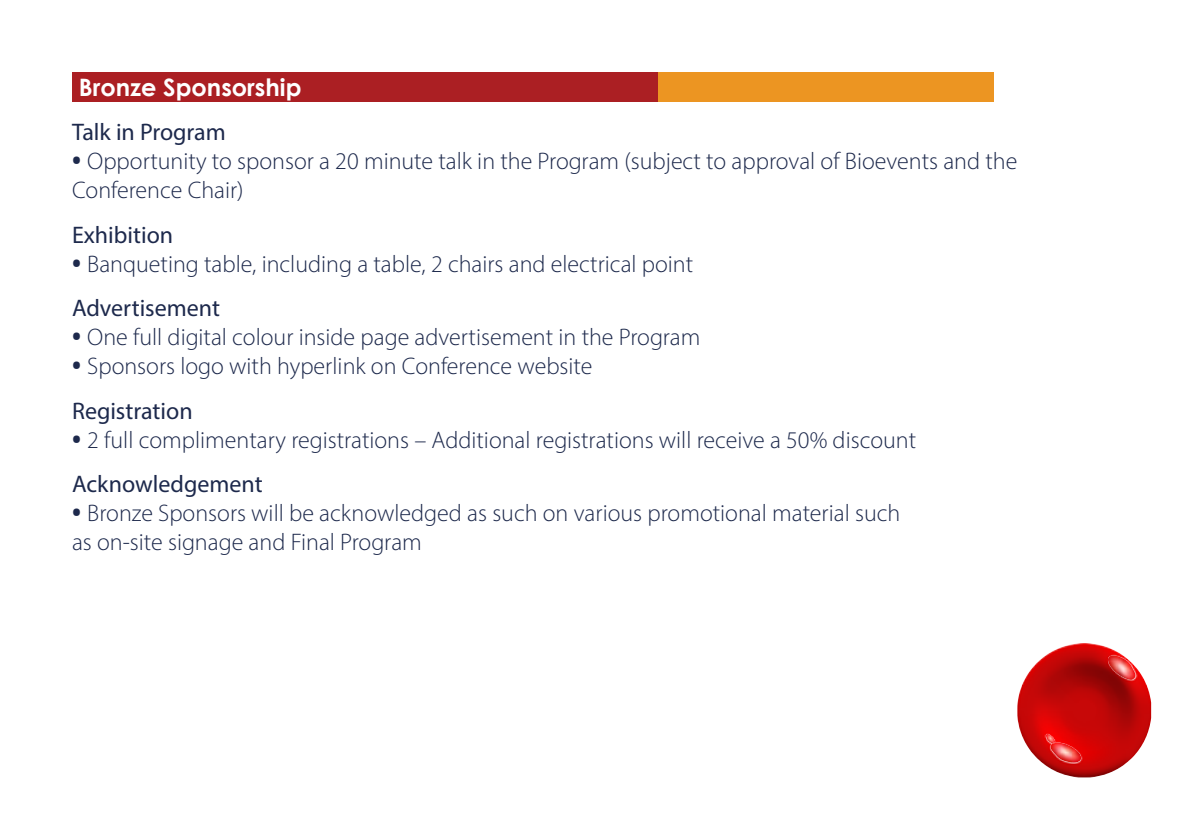
<style>
.page{position:relative;width:1191px;height:829px;background:#fff}
.page>*{position:absolute;margin:0;border:0;box-sizing:border-box;transform-origin:0 0}
.t1{font:300 24px/44.8px "Myriad Pro";color:#1d294c}
.t2{font:24px "Myriad Pro";color:#1d294c}
.t3{font:700 24px "Century Gothic";color:#fff}
.s1{font-family:"Open Sans Hebrew";font-weight:700}
.s2{font-weight:400}
</style>
<div class="page">
<div style="left:658px;top:72px;width:335px;height:30px;background:#ec9522"></div>
<div style="left:72px;top:72px;width:585px;height:30px;background:#ab1f23"></div>
<img style="left:1017px;top:643px;width:134px;height:134px">
<img style="left:1050px;top:742px;width:31px;height:20px">
<img style="left:1107px;top:655px;width:29px;height:25px">
<svg style="left:1045px;top:734px;width:10px;height:9px"></svg>
<p class="t3" style="left:79px;top:69px;width:224px">Bronze Sponsorship</p>
<p class="t2" style="left:72px;top:117px;width:155px">Talk in Program</p>
<p class="t1" style="left:72px;top:146px;width:947px;line-height:28.8px"><span class="s1">•</span> Opportunity to sponsor a 20 minute talk in the Program (subject to approval of Bioevents and the<br>Conference Chair(</p>
<p class="t2" style="left:72px;top:220px;width:103px">Exhibition</p>
<p class="t1" style="left:72px;top:241px;width:622px"><span class="s1">•</span> Banqueting table, including a table 2, chairs and electrical point<br><span class="s2">Advertisement</span></p>
<p class="t1" style="left:72px;top:314px;width:630px"><span class="s1">•</span> One full digital colour inside page advertisement in the Program</p>
<p class="t1" style="left:72px;top:343px;width:522px"><span class="s1">•</span> Sponsors logo with hyperlink on Conference website<br><span class="s2">Registration</span></p>
<p class="t1" style="left:72px;top:417px;width:845px"><span class="s1">•</span> 2 full complimentary registrations – Additional registrations will receive a 50% discount<br><span class="s2">Acknowledgement</span></p>
<p class="t1" style="left:72px;top:498px;width:830px;line-height:28.8px"><span class="s1">•</span> Bronze Sponsors will be acknowledged as such on various promotional material such as on-site signage and Final Program</p>
</div>
